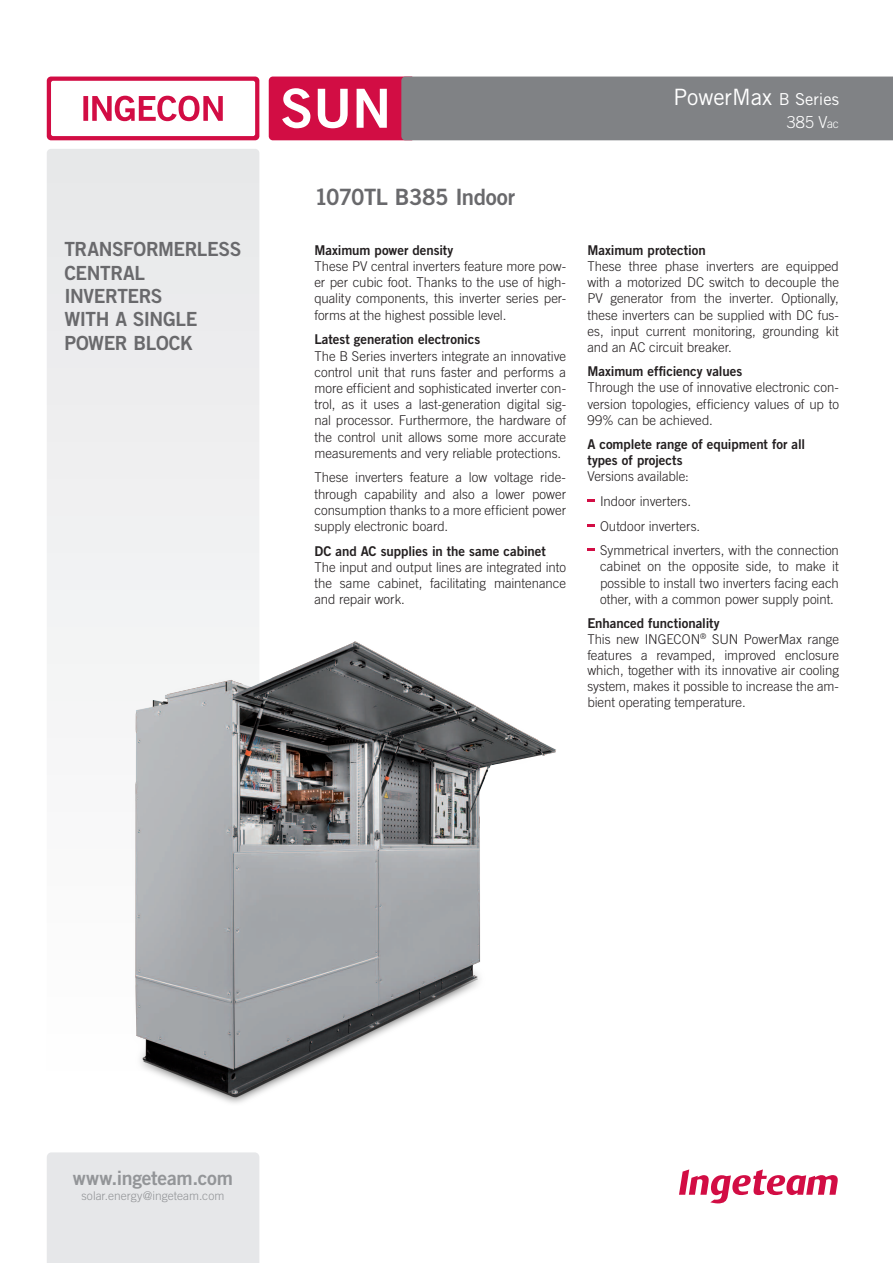
<style>
.page{position:relative;width:893px;height:1263px;background:#fff}
.page>*{position:absolute;margin:0;border:0;box-sizing:border-box;transform-origin:0 0}
.t1{font:54px "Trade Gothic LT Std Bd 2";color:#fff}
.Modelos{font:22.5px "Trade Gothic LT Std Bd 2";letter-spacing:-.02em;color:#69696c}
.t2{font:22.5px "Trade Gothic LT Std";color:#fff}
.titulo_frase{font:19.5px/23.4px "Trade Gothic LT Std Bd 2";letter-spacing:-.025em;color:#69696c}
.caracteristicas{font:19.5px "Trade Gothic LT Std Bd 2";letter-spacing:-.015em;color:#939598}
.MODELO{font:300 16.5px "Trade Gothic LT Std";color:#fff}
.TextoGeneral_justifi{font:300 13.5px/16.2px "Trade Gothic LT Std";letter-spacing:-.005em;color:#231f20;text-align:justify}
.PuntosGenerales{font:300 13.5px/16.2px "Trade Gothic LT Std";letter-spacing:-.005em;color:#231f20;text-align:justify}
.TextoGeneral_justifi-2{font:13.5px/15.8px "Trade Gothic LT Std Bd 2";letter-spacing:-.005em;color:#231f20}
.caracteristicas-2{font:300 12px "Trade Gothic LT Std";color:#939598}
.s1{font-size:16.5px}
.s2{font-size:12.3px}
</style>
<div class="page">
<div style="left:47px;top:1152px;width:212px;height:111px;background:#e6e7e9"></div>
<svg style="left:679px;top:1169px;width:159px;height:34px"></svg>
<svg style="left:47px;top:77px;width:212px;height:63px;background:#d31449"></svg>
<div style="left:51px;top:81px;width:204px;height:55px;background:#fff;border-radius:2px"></div>
<div style="left:47px;top:149px;width:212px;height:944px;background:#ededee;border-radius:4px"></div>
<svg style="left:83px;top:96px;width:140px;height:25px"></svg>
<svg style="left:269px;top:77px;width:624px;height:63px;background:#916977"></svg>
<svg style="left:587px;top:500px;width:7px;height:2px"></svg>
<svg style="left:587px;top:524px;width:7px;height:2px"></svg>
<svg style="left:587px;top:549px;width:7px;height:2px"></svg>
<img style="left:47px;top:641px;width:509px;height:462px">
<p class="t1" style="left:280px;top:75px;width:112px">SUN</p>
<p class="t2" style="left:673px;top:83px;width:167px">PowerMax <span class="s1">B Series</span></p>
<p class="MODELO" style="left:787px;top:113px;width:54px">385 V<span class="s2">ac</span></p>
<p class="Modelos" style="left:314px;top:183px;width:202px">1070TL B385 Indoor</p>
<p class="titulo_frase" style="left:64px;top:237px;width:179px">TRANSFORMERLESS<br>CENTRAL<br>INVERTERS<br>WITH A SINGLE<br>POWER BLOCK</p>
<p class="TextoGeneral_justifi-2" style="left:314px;top:242px;width:141px">Maximum power density</p>
<p class="TextoGeneral_justifi" style="left:314px;top:258px;width:253px">These PV central inverters feature more pow&shy;er per cubic foot. Thanks to the use of high&shy;quality components, this inverter series per&shy;forms at the highest possible level.</p>
<p class="TextoGeneral_justifi-2" style="left:314px;top:331px;width:167px">Latest generation electronics</p>
<p class="TextoGeneral_justifi" style="left:314px;top:347px;width:253px">The B Series inverters integrate an innovative control unit that runs faster and performs a more efficient and sophisticated inverter con&shy;trol, as it uses a last-generation digital sig&shy;nal processor. Furthermore, the hardware of the control unit allows some more accurate measurements and very reliable protections.</p>
<p class="TextoGeneral_justifi" style="left:314px;top:469px;width:253px">These inverters feature a low voltage ride&shy;through capability and also a lower power consumption thanks to a more efficient power supply electronic board.</p>
<p class="TextoGeneral_justifi-2" style="left:314px;top:543px;width:233px">DC and AC supplies in the same cabinet</p>
<p class="TextoGeneral_justifi" style="left:314px;top:559px;width:253px">The input and output lines are integrated into the same cabinet, facilitating maintenance and repair work.</p>
<p class="TextoGeneral_justifi-2" style="left:587px;top:242px;width:120px">Maximum protection</p>
<p class="TextoGeneral_justifi" style="left:587px;top:258px;width:253px">These three phase inverters are equipped with a motorized DC switch to decouple the PV generator from the inverter. Optionally, these inverters can be supplied with DC fus&shy;es, input current monitoring, grounding kit and an AC circuit breaker.</p>
<p class="TextoGeneral_justifi-2" style="left:587px;top:363px;width:157px">Maximum efficiency values</p>
<p class="TextoGeneral_justifi" style="left:587px;top:379px;width:253px">Through the use of innovative electronic con&shy;version topologies, efficiency values of up to 99% can be achieved.</p>
<p class="TextoGeneral_justifi-2" style="left:587px;top:436px;width:219px">A complete range of equipment for all types of projects</p>
<p class="PuntosGenerales" style="left:587px;top:468px;width:103px">Versions available:</p>
<p class="PuntosGenerales" style="left:600px;top:493px;width:93px">Indoor inverters.</p>
<p class="PuntosGenerales" style="left:600px;top:517px;width:102px">Outdoor inverters.</p>
<p class="PuntosGenerales" style="left:600px;top:542px;width:240px">Symmetrical inverters, with the connection cabinet on the opposite side, to make it possible to install two inverters facing each other, with a common power supply point.</p>
<p class="TextoGeneral_justifi-2" style="left:587px;top:615px;width:134px">Enhanced functionality</p>
<p class="TextoGeneral_justifi" style="left:587px;top:631px;width:253px;line-height:15.8px">This new INGECON<sup>®</sup> SUN PowerMax range features a revamped, improved enclosure which, together with its innovative air cooling system, makes it possible to increase the am&shy;bient operating temperature.</p>
<p class="caracteristicas" style="left:73px;top:1166px;width:161px">www.ingeteam.com</p>
<p class="caracteristicas-2" style="left:81px;top:1188px;width:144px">solar.energy@ingeteam.com</p>
</div>
